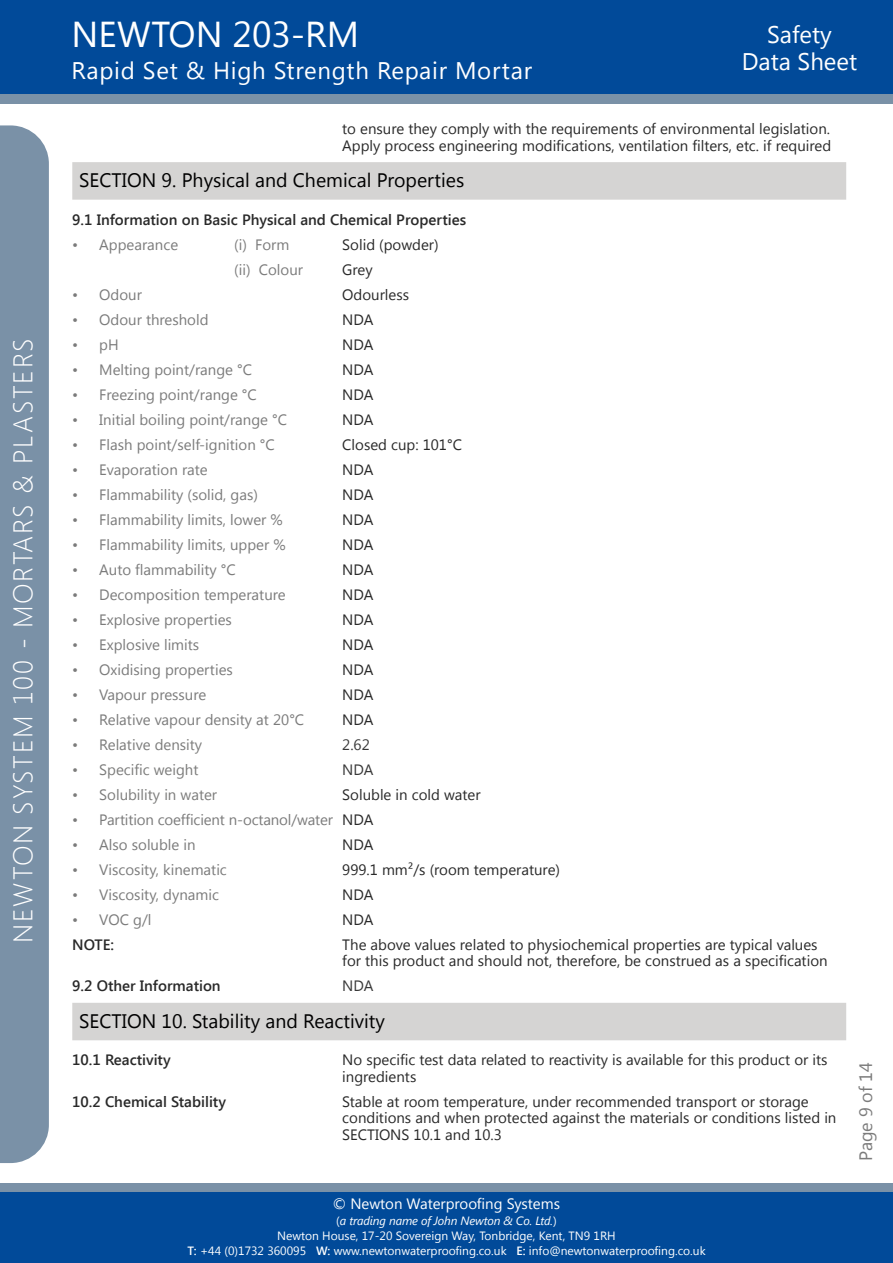
<style>
.page{position:relative;width:893px;height:1263px;background:#fff}
.page>*{position:absolute;margin:0;border:0;box-sizing:border-box;transform-origin:0 0}
.t1{font:36px "Segoe UI";color:#fff}
.t2{font:300 27px "Segoe UI";letter-spacing:.06em;color:#fff}
.t3{font:24px "Segoe UI";letter-spacing:.03em;color:#fff}
.t4{font:24px/27px "Segoe UI";color:#fff;text-align:center}
.t5{font:19.5px "Segoe UI";color:#000}
.t6{font:18px "Segoe UI";color:#7b7b7b}
.t7{font:15px/16.5px "Segoe UI";color:#292929}
.t8{font:15px "Segoe UI";color:#7b7b7b}
.t9{font:600 15px "Segoe UI";color:#292929}
.t10{font:15px "Segoe UI";color:#7c7c7b}
.t11{font:15px "Segoe UI";color:#fff}
.t12{font:15px "Segoe UI";color:#383838}
.t13{font:12px/15.6px "Segoe UI";color:#fff;text-align:center}
.s1{color:#292929}
.s2{font-style:inherit}
.s3{font-style:italic}
.s4{font-weight:600}
</style>
<div class="page">
<div style="left:0;top:1191px;width:893px;height:72px;background:#014a99"></div>
<div style="left:0;top:1183px;width:893px;height:8px;background:#7a91a7"></div>
<div style="left:0;top:0;width:893px;height:94px;background:#014a99"></div>
<div style="left:0;top:94px;width:893px;height:9px;background:#7a91a7"></div>
<div style="left:0;top:125px;width:49px;height:1038px;background:#7a91a7"></div>
<div style="left:72px;top:162px;width:774px;height:38px;background:#d5d4d3"></div>
<div style="left:72px;top:1003px;width:774px;height:37px;background:#d5d4d3"></div>
<h2 class="t2" style="left:4px;top:942px;width:606px;rotate:-90deg">NEWTON SYSTEM 100 - MORTARS &amp; PLASTERS</h2>
<h1 class="t1" style="left:71px;top:9px;width:289px">NEWTON 203-RM</h1>
<h3 class="t3" style="left:71px;top:54px;width:462px">Rapid Set &amp; High Strength Repair Mortar</h3>
<h3 class="t4" style="left:742px;top:20px;width:117px">Safety<br>Data Sheet</h3>
<p class="t7" style="left:342px;top:120px;width:490px">to ensure they comply with the requirements of environmental legislation.<br>Apply process engineering modifications, ventilation filters, etc. if required</p>
<h3 class="t5" style="left:79px;top:166px;width:387px">SECTION 9. Physical and Chemical Properties</h3>
<p class="t9" style="left:72px;top:209px;width:395px">9.1 Information on Basic Physical and Chemical Properties</p>
<p class="t8" style="left:72px;top:234px;width:107px">• Appearance</p>
<p class="t8" style="left:234px;top:234px;width:57px">(i) Form</p>
<p class="t7" style="left:342px;top:235px;width:98px">Solid (powder)</p>
<p class="t8" style="left:234px;top:259px;width:70px">(ii) Colour</p>
<p class="t7" style="left:342px;top:260px;width:32px">Grey</p>
<p class="t8" style="left:72px;top:284px;width:71px">• Odour</p>
<p class="t7" style="left:342px;top:285px;width:68px">Odourless</p>
<p class="t8" style="left:72px;top:309px;width:138px">• Odour threshold</p>
<p class="t7" style="left:342px;top:310px;width:33px">NDA</p>
<p class="t8" style="left:72px;top:334px;width:48px">• pH</p>
<p class="t7" style="left:342px;top:335px;width:33px">NDA</p>
<p class="t8" style="left:72px;top:359px;width:181px">• Melting point/range °C</p>
<p class="t7" style="left:342px;top:360px;width:33px">NDA</p>
<p class="t8" style="left:72px;top:384px;width:186px">• Freezing point/range °C</p>
<p class="t7" style="left:342px;top:385px;width:33px">NDA</p>
<p class="t8" style="left:72px;top:409px;width:216px">• Initial boiling point/range °C</p>
<p class="t7" style="left:342px;top:410px;width:33px">NDA</p>
<p class="t8" style="left:72px;top:434px;width:204px">• Flash point/self-ignition °C</p>
<p class="t7" style="left:342px;top:435px;width:121px">Closed cup: 101°C</p>
<p class="t8" style="left:72px;top:459px;width:137px">• Evaporation rate</p>
<p class="t7" style="left:342px;top:460px;width:33px">NDA</p>
<p class="t8" style="left:72px;top:484px;width:187px">• Flammability (solid, gas)</p>
<p class="t7" style="left:342px;top:485px;width:33px">NDA</p>
<p class="t8" style="left:72px;top:509px;width:212px">• Flammability limits, lower %</p>
<p class="t7" style="left:342px;top:510px;width:33px">NDA</p>
<p class="t8" style="left:72px;top:534px;width:215px">• Flammability limits, upper %</p>
<p class="t7" style="left:342px;top:535px;width:33px">NDA</p>
<p class="t8" style="left:72px;top:559px;width:165px">• Auto flammability °C</p>
<p class="t7" style="left:342px;top:560px;width:33px">NDA</p>
<p class="t8" style="left:72px;top:584px;width:215px">• Decomposition temperature</p>
<p class="t7" style="left:342px;top:585px;width:33px">NDA</p>
<p class="t8" style="left:72px;top:609px;width:161px">• Explosive properties</p>
<p class="t7" style="left:342px;top:610px;width:33px">NDA</p>
<p class="t8" style="left:72px;top:634px;width:129px">• Explosive limits</p>
<p class="t7" style="left:342px;top:635px;width:33px">NDA</p>
<p class="t8" style="left:72px;top:659px;width:162px">• Oxidising properties</p>
<p class="t7" style="left:342px;top:660px;width:33px">NDA</p>
<p class="t8" style="left:72px;top:684px;width:136px">• Vapour pressure</p>
<p class="t7" style="left:342px;top:686px;width:33px">NDA</p>
<p class="t8" style="left:72px;top:709px;width:233px">• Relative vapour density at 20°C</p>
<p class="t7" style="left:342px;top:711px;width:33px">NDA</p>
<p class="t10" style="left:72px;top:734px;width:131px">• Relative density</p>
<p class="t12" style="left:342px;top:734px;width:29px">2.62</p>
<p class="t10" style="left:72px;top:759px;width:128px">• Specific weight</p>
<p class="t12" style="left:342px;top:759px;width:33px">NDA</p>
<p class="t10" style="left:72px;top:784px;width:146px">• Solubility in water</p>
<p class="t7" style="left:342px;top:786px;width:140px">Soluble in cold water</p>
<p class="t8" style="left:72px;top:809px;width:303px">• Partition coefficient n-octanol/water <span class="s1">NDA</span></p>
<p class="t8" style="left:72px;top:834px;width:125px">• Also soluble in</p>
<p class="t7" style="left:342px;top:836px;width:33px">NDA</p>
<p class="t8" style="left:72px;top:859px;width:156px">• Viscosity, kinematic</p>
<p class="t7" style="left:342px;top:861px;width:219px">999.1 mm²/s (room temperature)</p>
<p class="t8" style="left:72px;top:884px;width:148px">• Viscosity, dynamic</p>
<p class="t7" style="left:342px;top:886px;width:33px">NDA</p>
<p class="t8" style="left:72px;top:909px;width:81px">• VOC g/l</p>
<p class="t7" style="left:342px;top:911px;width:33px">NDA</p>
<p class="t9" style="left:72px;top:934px;width:43px">NOTE:</p>
<p class="t7" style="left:342px;top:936px;width:487px">The above values related to physiochemical properties are typical values for this product and should not, therefore, be construed as a specification</p>
<p class="t9" style="left:72px;top:975px;width:150px">9.2 Other <span class="s2">I</span>nformation</p>
<p class="t12" style="left:342px;top:976px;width:33px">NDA</p>
<h3 class="t5" style="left:79px;top:1007px;width:307px">SECTION 10. Stability and Reactivity</h3>
<p class="t9" style="left:72px;top:1049px;width:100px">10.1 Reactivity</p>
<p class="t7" style="left:342px;top:1051px;width:487px">No specific test data related to reactivity is available for this product or its ingredients</p>
<p class="t9" style="left:72px;top:1091px;width:155px">10.2 Chemical Stability</p>
<p class="t7" style="left:342px;top:1092px;width:496px">Stable at room temperature, under recommended transport or storage conditions and when protected against the materials or conditions listed in<br>SECTIONS 10.1 and 10.3</p>
<p class="t11" style="left:333px;top:1193px;width:229px">© Newton Waterproofing Systems</p>
<p class="t13" style="left:277px;top:1212px;width:340px">(<span class="s3">a trading name of John Newton &amp; Co. Ltd.</span>)<br>Newton House, 17-20 Sovereign Way, Tonbridge, Kent, TN9 1RH</p>
<p class="t13" style="left:187px;top:1242px;width:520px"><span class="s4">T:</span> +44 (0)1732 360095 <span class="s4">W:</span> www.newtonwaterproofing.co.uk <span class="s4">E:</span> info@newtonwaterproofing.co.uk</p>
<p class="t6" style="left:853px;top:1161px;width:100px;rotate:-90deg">Page 9 of 14</p>
</div>
